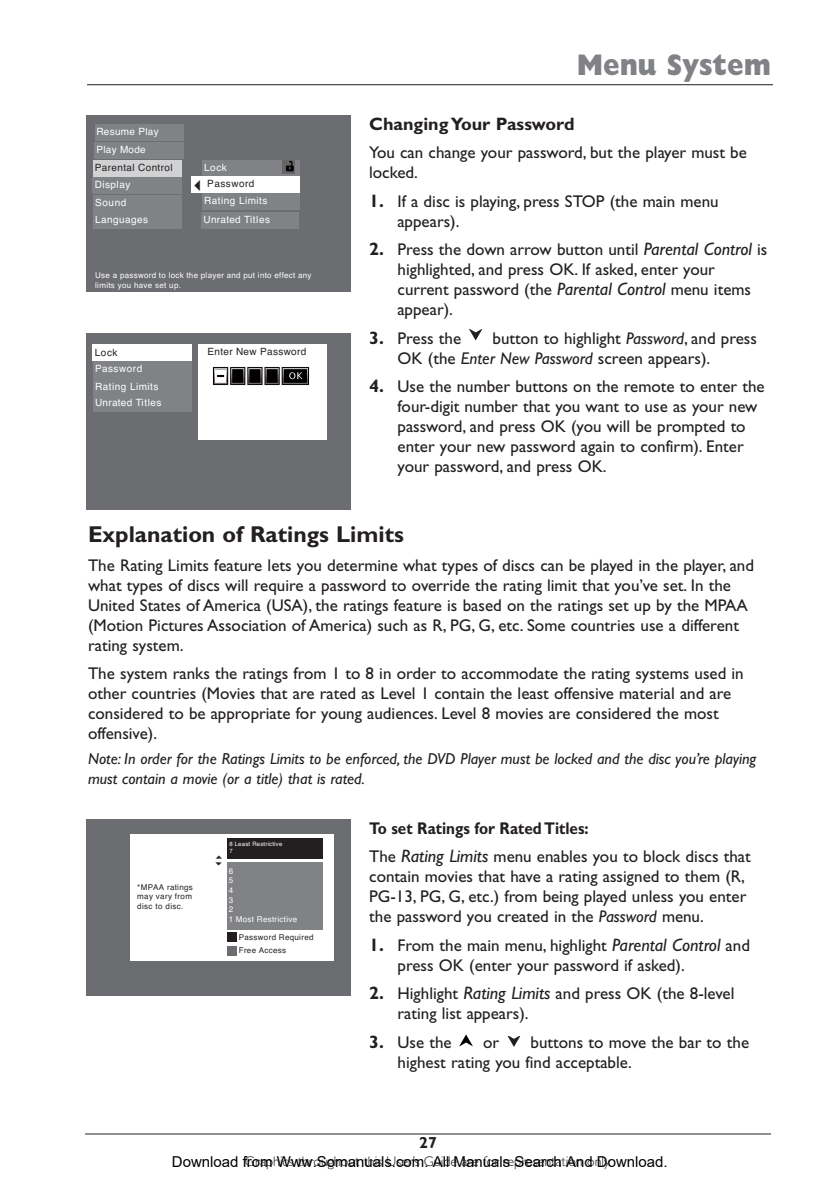
<style>
.page{position:relative;width:840px;height:1190px;background:#fff}
.page>*{position:absolute;margin:0;border:0;box-sizing:border-box;transform-origin:0 0}
.t1{font:800 30px "Gill Sans";color:#808285;scale:.9 1}
.t2{font:700 23px "Gill Sans";color:#231f20}
.t3{font:700 18px "Gill Sans";color:#231f20}
.t4{font:17px/20px "Gill Sans";color:#231f20}
.t5{font:italic 16px/20px "Gill Sans";color:#231f20}
.t6{font:700 16px "Gill Sans";color:#231f20}
.t7{font:15px "Arial";color:#000}
.t8{font:300 14px "Gill Sans";color:#231f20}
.t9{font:10px/17px "Helvetica";letter-spacing:.045em;color:#fff}
.t10{font:10px "Helvetica";letter-spacing:.035em;color:#231f20}
.t11{font:10px "Helvetica";letter-spacing:.025em;color:#fff}
.t12{font:8px/9.6px "Helvetica";letter-spacing:.035em;color:#fff}
.t13{font:8px/9.6px "Helvetica";letter-spacing:.04em;color:#231f20;text-align:justify}
.t14{font:6px/7.2px "Helvetica";letter-spacing:.035em;color:#fff}
.s1{font-weight:700;font-size:18px}
.s2{font-style:italic;font-size:18px}
.s3{font-style:italic}
.s4{font-weight:700}
</style>
<div class="page">
<hr style="left:85px;top:1134px;width:686px;height:1px;background:#231f20">
<div style="left:86px;top:819px;width:264px;height:177px;background:#6c6d70"></div>
<div style="left:130px;top:834px;width:204px;height:127px;background:#fff"></div>
<div style="left:227px;top:838px;width:96px;height:21px;background:#231f20"></div>
<div style="left:227px;top:862px;width:95px;height:67px;background:#808285"></div>
<div style="left:227px;top:946px;width:9px;height:10px;background:#6c6d70"></div>
<div style="left:227px;top:932px;width:9px;height:10px;background:#231f20"></div>
<div style="left:86px;top:333px;width:264px;height:177px;background:#6c6d70"></div>
<div style="left:198px;top:345px;width:129px;height:95px;background:#fff"></div>
<div style="left:93px;top:345px;width:99px;height:16px;background:#fff"></div>
<div style="left:93px;top:362px;width:99px;height:16px;background:#808285"></div>
<div style="left:93px;top:379px;width:99px;height:16px;background:#808285"></div>
<div style="left:93px;top:395px;width:99px;height:17px;background:#808285"></div>
<img style="left:213px;top:367px;width:96px;height:18px">
<svg style="left:469px;top:330px;width:13px;height:10px"></svg>
<div style="left:86px;top:115px;width:264px;height:177px;background:#6c6d70"></div>
<div style="left:95px;top:124px;width:89px;height:17px;background:#808285"></div>
<div style="left:93px;top:160px;width:89px;height:17px;background:#d1d2d4"></div>
<div style="left:93px;top:195px;width:89px;height:17px;background:#808285"></div>
<div style="left:93px;top:178px;width:89px;height:16px;background:#808285"></div>
<div style="left:95px;top:142px;width:89px;height:17px;background:#808285"></div>
<div style="left:93px;top:212px;width:89px;height:17px;background:#808285"></div>
<div style="left:202px;top:160px;width:98px;height:17px;background:#808285"></div>
<div style="left:202px;top:193px;width:98px;height:17px;background:#808285"></div>
<div style="left:202px;top:212px;width:97px;height:17px;background:#808285"></div>
<div style="left:191px;top:176px;width:109px;height:17px;background:#fff"></div>
<div style="left:282px;top:160px;width:13px;height:15px;background:#666"></div>
<svg style="left:286px;top:161px;width:8px;height:11px"></svg>
<svg style="left:507px;top:1036px;width:14px;height:11px"></svg>
<svg style="left:459px;top:1034px;width:14px;height:12px"></svg>
<hr style="left:87px;top:84px;width:686px;height:1px;background:#231f20">
<p class="t9" style="left:97px;top:124px;width:64px">Resume Play</p>
<p class="t10" style="left:95px;top:164px;width:79px">Parental Control</p>
<p class="t9" style="left:95px;top:195px;width:33px">Sound</p>
<p class="t11" style="left:96px;top:146px;width:51px">Play Mode</p>
<p class="t9" style="left:95px;top:177px;width:37px">Display</p>
<p class="t9" style="left:95px;top:212px;width:54px">Languages</p>
<p class="t9" style="left:204px;top:160px;width:24px">Lock</p>
<p class="t9" style="left:204px;top:193px;width:65px">Rating Limits</p>
<p class="t10" style="left:207px;top:180px;width:49px">Password</p>
<p class="t11" style="left:204px;top:216px;width:68px">Unrated Titles</p>
<p class="t12" style="left:95px;top:271px;width:218px">Use a password to lock the player and put into effect any limits you have set up.</p>
<p class="t10" style="left:95px;top:348px;width:24px">Lock</p>
<p class="t9" style="left:95px;top:361px;width:68px">Password<br>Rating Limits<br>Unrated Titles</p>
<p class="t10" style="left:207px;top:348px;width:100px">Enter New Password</p>
<h1 class="t1" style="left:577px;top:54px;width:217px">Menu System</h1>
<p class="t3" style="left:369px;top:117px;width:207px">Changing Your Password</p>
<p class="t4" style="left:369px;top:144px;width:379px">You can change your password, but the player must be locked.</p>
<p class="t4" style="left:398px;top:193px;width:322px;text-indent:-28px"><span class="s1">1.</span> If a disc is playing, press STOP (the main menu appears).</p>
<p class="t4" style="left:398px;top:241px;width:371px;text-indent:-28px"><span class="s1">2.</span> Press the down arrow button until <span class="s2">Parental Control</span> is highlighted, and press OK. If asked, enter your current password (the <span class="s2">Parental Control</span> menu items appear).</p>
<p class="t4" style="left:369px;top:330px;width:94px"><span class="s1">3.</span> Press the</p>
<p class="t4" style="left:398px;top:330px;width:361px;text-indent:95px">button to highlight <span class="s3">Password</span>, and press<br>OK (the <span class="s3">Enter New Password</span> screen appears).</p>
<p class="t4" style="left:398px;top:378px;width:369px;text-indent:-28px"><span class="s1">4.</span> Use the number buttons on the remote to enter the four-digit number that you want to use as your new password, and press OK (you will be prompted to enter your new password again to confirm). Enter your password, and press OK.</p>
<h2 class="t2" style="left:88px;top:526px;width:317px">Explanation of Ratings Limits</h2>
<p class="t4" style="left:88px;top:557px;width:668px">The Rating Limits feature lets you determine what types of discs can be played in the player, and what types of discs will require a password to override the rating limit that you’ve set. In the United States of America (USA), the ratings feature is based on the ratings set up by the MPAA (Motion Pictures Association of America) such as R, PG, G, etc. Some countries use a different rating system.</p>
<p class="t4" style="left:88px;top:665px;width:657px">The system ranks the ratings from 1 to 8 in order to accommodate the rating systems used in other countries (Movies that are rated as Level 1 contain the least offensive material and are considered to be appropriate for young audiences. Level 8 movies are considered the most offensive).</p>
<p class="t5" style="left:88px;top:751px;width:670px">Note: In order for the Ratings Limits to be enforced, the DVD Player must be locked and the disc you’re playing must contain a movie (or a title) that is rated.</p>
<p class="t4" style="left:369px;top:815px;width:383px;line-height:28.6px"><span class="s4">To set Ratings for Rated Titles:<br></span>The <span class="s2">Rating Limits</span> menu enables you to block discs that</p>
<p class="t4" style="left:369px;top:868px;width:379px;text-align:justify">contain movies that have a rating assigned to them (R, PG-13, PG, G, etc.) from being played unless you enter the password you created in the <span class="s3">Password</span> menu.</p>
<p class="t4" style="left:398px;top:937px;width:354px;text-indent:-28px"><span class="s1">1.</span> From the main menu, highlight <span class="s2">Parental Control</span> and press OK (enter your password if asked).</p>
<p class="t4" style="left:398px;top:985px;width:338px;text-indent:-28px"><span class="s1">2.</span> Highlight <span class="s2">Rating Limits</span> and press OK (the 8-level rating list appears).</p>
<p class="t4" style="left:369px;top:1034px;width:84px"><span class="s1">3.</span> Use the</p>
<p class="t4" style="left:483px;top:1034px;width:18px">or</p>
<p class="t14" style="left:229px;top:841px;width:55px">8 Least Restrictive<br>7</p>
<p class="t12" style="left:229px;top:867px;width:70px">6<br>5<br>4<br>3<br>2<br>1 Most Restrictive</p>
<p class="t13" style="left:137px;top:883px;width:57px">*MPAA ratings may vary from disc to disc.</p>
<p class="t13" style="left:239px;top:932px;width:76px;line-height:13px">Password Required<br>Free Access</p>
<p class="t4" style="left:398px;top:1034px;width:353px;text-indent:133px">buttons to move the bar to the highest rating you find acceptable.</p>
<p class="t6" style="left:419px;top:1137px;width:19px">27</p>
<p class="t8" style="left:245px;top:1156px;width:368px">Graphics throughout this User’s Guide are for representation only.</p>
<p class="t7" style="left:172px;top:1153px;width:497px">Download from Www.Somanuals.com. All Manuals Search And Download.</p>
</div>
